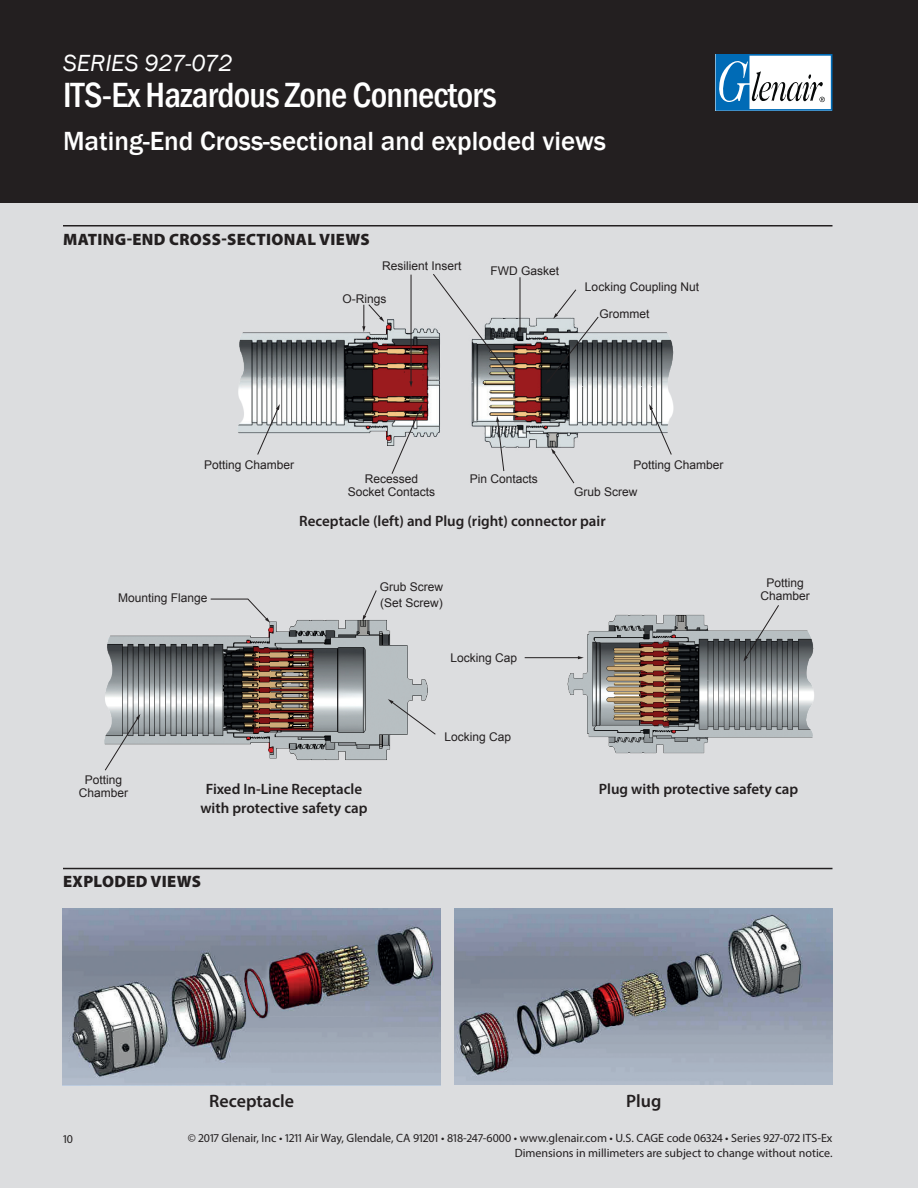
<style>
.page{position:relative;width:918px;height:1188px;background:#dcdddf}
.page>*{position:absolute;margin:0;border:0;box-sizing:border-box;transform-origin:0 0}
.catalog_section{font:500 condensed 36px "Franklin Gothic";letter-spacing:-.02em;color:#fff}
.item_description{font:500 27px "Franklin Gothic";color:#fff}
.series{font:italic 24px "Franklin Gothic";color:#fff}
.table_subhd_semibld{font:600 18px "Myriad Pro";color:#231f20}
.head_w__ra{font:900 16.5px "Myriad Pro";letter-spacing:.02em;color:#231f20}
.table_subhd_semibld-2{font:600 15px/19.5px "Myriad Pro";color:#231f20;text-align:center}
.table_subhd_semibld-3{font:12px/13.5px "Arial";color:#231f20;text-align:center}
.t1{font:12px/15px "Myriad Pro";color:#231f20;text-align:right}
</style>
<div class="page">
<div style="left:0;top:0;width:918px;height:202px;background:#231f20"></div>
<svg style="left:716px;top:54px;width:116px;height:57px;background:#a1c0d6"></svg>
<img style="left:238px;top:307px;width:436px;height:141px">
<hr style="left:63px;top:225px;width:769px;height:1px;background:#231f20">
<hr style="left:63px;top:868px;width:769px;height:1px;background:#231f20">
<img style="left:63px;top:908px;width:378px;height:178px">
<img style="left:454px;top:908px;width:378px;height:177px">
<img style="left:553px;top:614px;width:261px;height:140px">
<img style="left:104px;top:620px;width:324px;height:140px">
<hr style="left:525px;top:657px;width:54px;height:1px;background:#231f20">
<svg style="left:578px;top:656px;width:6px;height:3px"></svg>
<svg style="left:388px;top:699px;width:48px;height:36px"></svg>
<svg style="left:362px;top:590px;width:15px;height:31px"></svg>
<svg style="left:551px;top:448px;width:23px;height:36px"></svg>
<hr style="left:411px;top:275px;width:1px;height:107px;background:#231f20">
<svg style="left:409px;top:381px;width:4px;height:6px"></svg>
<svg style="left:433px;top:274px;width:89px;height:106px"></svg>
<svg style="left:362px;top:304px;width:22px;height:28px"></svg>
<svg style="left:546px;top:289px;width:53px;height:95px"></svg>
<svg style="left:392px;top:404px;width:30px;height:70px"></svg>
<svg style="left:257px;top:404px;width:23px;height:51px"></svg>
<svg style="left:649px;top:404px;width:23px;height:51px"></svg>
<svg style="left:496px;top:416px;width:8px;height:55px"></svg>
<svg style="left:105px;top:714px;width:35px;height:57px"></svg>
<svg style="left:743px;top:605px;width:36px;height:57px"></svg>
<svg style="left:210px;top:599px;width:60px;height:24px"></svg>
<p class="series" style="left:63px;top:48px;width:171px">SERIES 927-072</p>
<p class="catalog_section" style="left:63px;top:71px;width:435px">ITS-Ex Hazardous Zone Connectors</p>
<p class="item_description" style="left:63px;top:125px;width:545px">Mating-End Cross-sectional and exploded views</p>
<p class="head_w__ra" style="left:63px;top:230px;width:308px">MATING-END CROSS-SECTIONAL VIEWS</p>
<p class="table_subhd_semibld-3" style="left:382px;top:259px;width:81px">Resilient Insert</p>
<p class="table_subhd_semibld-3" style="left:342px;top:292px;width:46px">O-Rings</p>
<p class="table_subhd_semibld-3" style="left:490px;top:264px;width:70px">FWD Gasket</p>
<p class="table_subhd_semibld-3" style="left:585px;top:280px;width:116px">Locking Coupling Nut</p>
<p class="table_subhd_semibld-3" style="left:599px;top:307px;width:52px">Grommet</p>
<p class="table_subhd_semibld-3" style="left:204px;top:458px;width:92px">Potting Chamber</p>
<p class="table_subhd_semibld-3" style="left:633px;top:458px;width:92px">Potting Chamber</p>
<p class="table_subhd_semibld-3" style="left:470px;top:472px;width:70px">Pin Contacts</p>
<p class="table_subhd_semibld-3" style="left:348px;top:472px;width:89px">Recessed<br>Socket Contacts</p>
<p class="table_subhd_semibld-3" style="left:574px;top:485px;width:65px">Grub Screw</p>
<p class="table_subhd_semibld-3" style="left:118px;top:591px;width:91px">Mounting Flange</p>
<p class="table_subhd_semibld-2" style="left:299px;top:511px;width:308px">Receptacle (left) and Plug (right) connector pair</p>
<p class="table_subhd_semibld-3" style="left:380px;top:578px;width:65px;line-height:16.5px;text-align:left">Grub Screw (Set Screw)</p>
<p class="table_subhd_semibld-3" style="left:450px;top:651px;width:68px">Locking Cap</p>
<p class="table_subhd_semibld-3" style="left:444px;top:730px;width:68px">Locking Cap</p>
<p class="table_subhd_semibld-3" style="left:760px;top:576px;width:51px">Potting<br>Chamber</p>
<p class="table_subhd_semibld-3" style="left:79px;top:773px;width:51px">Potting<br>Chamber</p>
<p class="table_subhd_semibld-2" style="left:200px;top:779px;width:169px">Fixed In-Line Receptacle with protective safety cap</p>
<p class="table_subhd_semibld-2" style="left:599px;top:779px;width:201px">Plug with protective safety cap</p>
<p class="head_w__ra" style="left:63px;top:872px;width:140px">EXPLODED VIEWS</p>
<p class="table_subhd_semibld" style="left:209px;top:1089px;width:86px">Receptacle</p>
<p class="table_subhd_semibld" style="left:626px;top:1089px;width:37px">Plug</p>
<p class="t1" style="left:63px;top:1131px;width:12px">10</p>
<p class="t1" style="left:188px;top:1131px;width:646px">© 2017 Glenair, Inc • 1211 Air Way, Glendale, CA 91201 • 818-247-6000 • www.glenair.com • U.S. CAGE code 06324 • Series 927-072 ITS-Ex<br>Dimensions in millimeters are subject to change without notice.</p>
</div>
